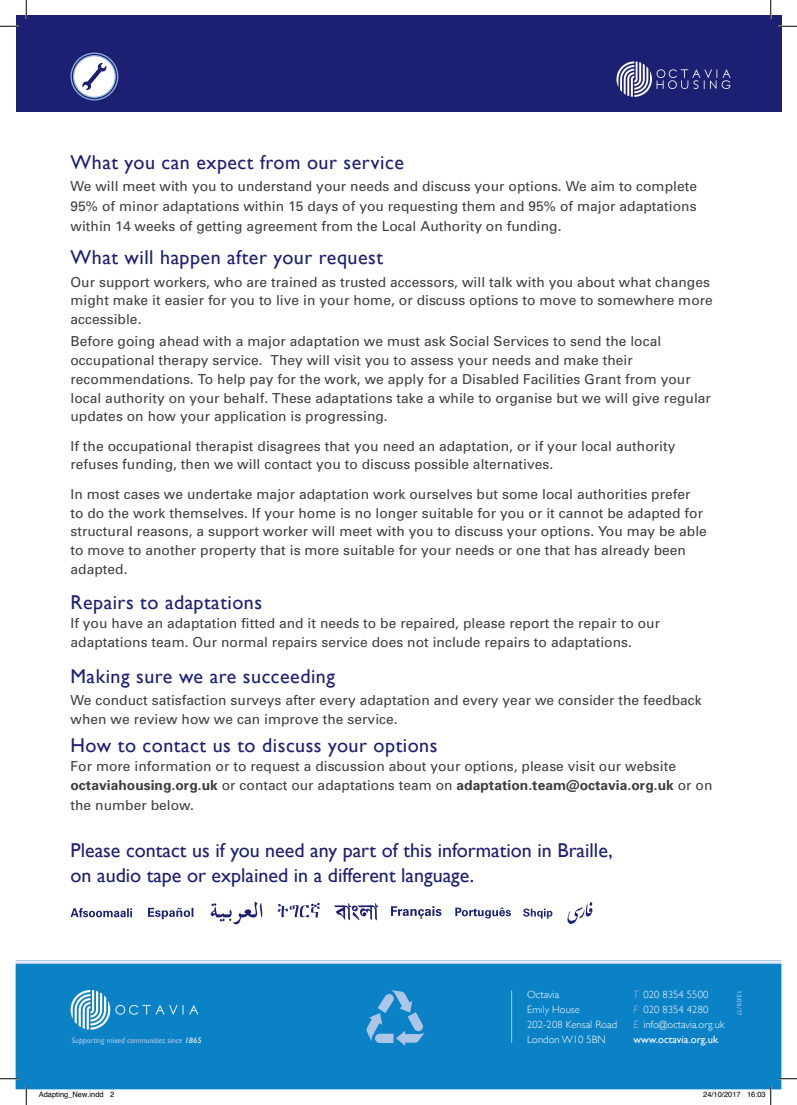
<style>
.page{position:relative;width:797px;height:1105px;background:#fff}
.page>*{position:absolute;margin:0;border:0;box-sizing:border-box;transform-origin:0 0}
.Regular_Sub-Header{font:20px "Gill Sans";letter-spacing:.025em;color:#1c2072}
.Regular_Sub-Header-2{font:20px/25px "Gill Sans";color:#1c2072}
.t1{font:13.75px/18.8px "Univers";letter-spacing:.005em;color:#3e3e3f}
.t2{font:300 10.62px/15px "Gill Sans";letter-spacing:.005em;color:#fff}
.t3{font:10.62px "Gill Sans";letter-spacing:.005em;color:#fff}
.t4{font:italic 8.12px "Gill Sans";color:#adc6e7}
.t5{font:7.5px "Helvetica";color:#000}
.t6{font:6.25px "Univers";color:#adc6e7}
.s1{font-weight:700}
.s2{font-style:italic;color:#adc6e7}
.s3{color:#fff}
</style>
<div class="page">
<svg style="left:523px;top:908px;width:29px;height:10px"></svg>
<svg style="left:334px;top:903px;width:44px;height:17px"></svg>
<svg style="left:567px;top:902px;width:25px;height:22px"></svg>
<svg style="left:391px;top:906px;width:50px;height:13px"></svg>
<svg style="left:455px;top:907px;width:56px;height:11px"></svg>
<svg style="left:210px;top:901px;width:53px;height:23px"></svg>
<svg style="left:277px;top:903px;width:43px;height:15px"></svg>
<svg style="left:71px;top:908px;width:61px;height:9px"></svg>
<svg style="left:148px;top:908px;width:45px;height:11px"></svg>
<div style="left:16px;top:964px;width:765px;height:125px;background:#0c82c6"></div>
<hr style="left:16px;top:960px;width:765px;height:1px;background:#adc6e7">
<hr style="left:16px;top:962px;width:765px;height:2px;background:#adc6e7">
<hr style="left:511px;top:990px;width:1px;height:53px;background:#adc6e7">
<svg style="left:71px;top:990px;width:127px;height:40px;background:#3396cf"></svg>
<svg style="left:366px;top:990px;width:58px;height:55px;background:#4299d1"></svg>
<div style="left:16px;top:16px;width:765px;height:96px;background:#1c2072"></div>
<svg style="left:616px;top:61px;width:114px;height:36px"></svg>
<div style="left:74px;top:56px;width:41px;height:41px;background:#fff;border-radius:50%"></div>
<div style="left:70px;top:53px;width:48px;height:47px;border:1px solid #94b7e0;border-radius:50%"></div>
<div style="left:73px;top:55px;width:43px;height:43px;border:1px solid #94b7e0;border-radius:50%"></div>
<svg style="left:82px;top:63px;width:25px;height:27px"></svg>
<svg style="left:0;top:25px;width:19px;height:2px"></svg>
<svg style="left:778px;top:25px;width:19px;height:2px"></svg>
<svg style="left:0;top:1078px;width:19px;height:1px"></svg>
<svg style="left:778px;top:1078px;width:19px;height:1px"></svg>
<svg style="left:25px;top:0;width:2px;height:19px"></svg>
<svg style="left:25px;top:1086px;width:2px;height:19px"></svg>
<svg style="left:770px;top:0;width:1px;height:19px"></svg>
<svg style="left:747px;top:1086px;width:24px;height:19px"></svg>
<h1 class="Regular_Sub-Header" style="left:70px;top:150px;width:335px">What you can expect from our service</h1>
<p class="t1" style="left:70px;top:176px;width:628px;line-height:20px;text-align:justify">We will meet with you to understand your needs and discuss your options. We aim to complete 95% of minor adaptations within 15 days of you requesting them and 95% of major adaptations within 14 weeks of getting agreement from the Local Authority on funding.</p>
<h1 class="Regular_Sub-Header" style="left:70px;top:246px;width:314px">What will happen after your request</h1>
<p class="t1" style="left:70px;top:272px;width:644px">Our support workers, who are trained as trusted accessors, will talk with you about what changes might make it easier for you to live in your home, or discuss options to move to somewhere more accessible.</p>
<p class="t1" style="left:70px;top:332px;width:642px">Before going ahead with a major adaptation we must ask Social Services to send the local occupational therapy service. They will visit you to assess your needs and make their recommendations. To help pay for the work, we apply for a Disabled Facilities Grant from your local authority on your behalf. These adaptations take a while to organise but we will give regular updates on how your application is progressing.</p>
<p class="t1" style="left:70px;top:437px;width:606px">If the occupational therapist disagrees that you need an adaptation, or if your local authority refuses funding, then we will contact you to discuss possible alternatives.</p>
<p class="t1" style="left:70px;top:485px;width:638px">In most cases we undertake major adaptation work ourselves but some local authorities prefer to do the work themselves. If your home is no longer suitable for you or it cannot be adapted for structural reasons, a support worker will meet with you to discuss your options. You may be able to move to another property that is more suitable for your needs or one that has already been adapted.</p>
<h1 class="Regular_Sub-Header" style="left:70px;top:591px;width:193px">Repairs to adaptations</h1>
<p class="t1" style="left:70px;top:614px;width:591px">If you have an adaptation fitted and it needs to be repaired, please report the repair to our adaptations team. Our normal repairs service does not include repairs to adaptations.</p>
<h1 class="Regular_Sub-Header" style="left:70px;top:664px;width:266px">Making sure we are succeeding</h1>
<p class="t1" style="left:70px;top:691px;width:632px">We conduct satisfaction surveys after every adaptation and every year we consider the feedback when we review how we can improve the service.</p>
<h1 class="Regular_Sub-Header" style="left:70px;top:734px;width:368px">How to contact us to discuss your options</h1>
<p class="t1" style="left:70px;top:757px;width:643px">For more information or to request a discussion about your options, please visit our website <span class="s1">octaviahousing.org.uk</span> or contact our adaptations team on <span class="s1">adaptation.team@octavia.org.uk</span> or on</p>
<p class="t1" style="left:70px;top:796px;width:125px">the number below.</p>
<p class="Regular_Sub-Header-2" style="left:71px;top:837px;width:543px">Please contact us if you need any part of this information in Braille, on audio tape or explained in a different language.</p>
<p class="t2" style="left:527px;top:986px;width:92px">Octavia<br>Emily House<br>202-208 Kensal Road<br>London W10 5BN</p>
<p class="t2" style="left:633px;top:986px;width:93px"><span class="s2">T</span> 020 8354 5500<br><span class="s2">F</span> 020 8354 4280<br><span class="s2">E</span> info@octavia.org.uk</p>
<p class="t4" style="left:71px;top:1035px;width:132px">Supporting mixed communities since <span class="s3">1865</span></p>
<p class="t3" style="left:633px;top:1033px;width:86px">www.octavia.org.uk</p>
<p class="t6" style="left:743px;top:990px;width:27px;rotate:90deg">13/09/17</p>
<p class="t5" style="left:39px;top:1089px;width:77px">Adapting_New.indd 2</p>
<p class="t5" style="left:703px;top:1089px;width:64px">24/10/2017 16:03</p>
</div>
